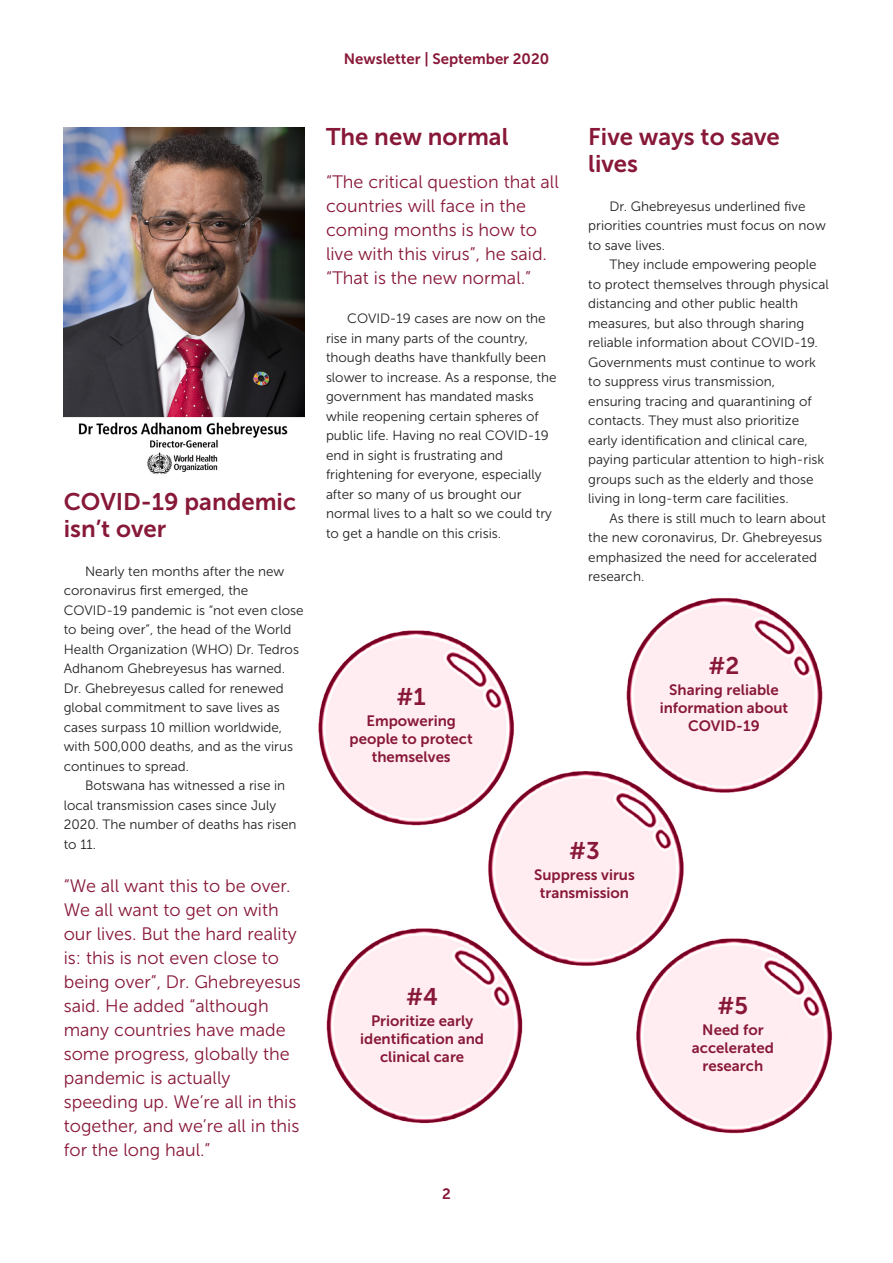
<style>
.page{position:relative;width:893px;height:1263px;background:#fff}
.page>*{position:absolute;margin:0;border:0;box-sizing:border-box;transform-origin:0 0}
.t1{font:24px/27px "Museo Sans 700";color:#881838}
.t2{font:18px/24px "Museo Sans 300";color:#881838}
.t3{font:15px/18px "Museo Sans 700";color:#881838;text-align:center}
.t4{font:13.5px/19.5px "Museo Sans 300";color:#231f20}
</style>
<div class="page">
<img style="left:318px;top:597px;width:514px;height:537px">
<img style="left:64px;top:128px;width:241px;height:347px">
<p class="t3" style="left:344px;top:50px;width:207px">Newsletter | September 2020</p>
<h1 class="t1" style="left:64px;top:488px;width:234px">COVID-19 pandemic isn’t over</h1>
<p class="t4" style="left:64px;top:561px;width:241px;text-indent:21px">Nearly ten months after the new coronavirus first emerged, the COVID-19 pandemic is “not even close to being over”, the head of the World Health Organization (WHO) Dr. Tedros Adhanom Ghebreyesus has warned.<br>Dr. Ghebreyesus called for renewed global commitment to save lives as cases surpass 10 million worldwide, with 500,000 deaths, and as the virus continues to spread.</p>
<p class="t4" style="left:64px;top:776px;width:234px;text-indent:21px">Botswana has witnessed a rise in local transmission cases since July<br>2020. The number of deaths has risen to 11.</p>
<p class="t2" style="left:64px;top:874px;width:239px">“We all want this to be over.<br>We all want to get on with our lives. But the hard reality is: this is not even close to being over”, Dr. Ghebreyesus said. He added “although many countries have made some progress, globally the pandemic is actually speeding up. We’re all in this together, and we’re all in this for the long haul.”</p>
<h1 class="t1" style="left:326px;top:123px;width:184px">The new normal</h1>
<h2 class="t2" style="left:326px;top:170px;width:234px">“The critical question that all countries will face in the coming months is how to live with this virus”, he said. “That is the new normal.”</h2>
<p class="t4" style="left:326px;top:309px;width:232px;text-indent:21px">COVID-19 cases are now on the rise in many parts of the country, though deaths have thankfully been slower to increase. As a response, the government has mandated masks while reopening certain spheres of public life. Having no real COVID-19 end in sight is frustrating and frightening for everyone, especially after so many of us brought our normal lives to a halt so we could try to get a handle on this crisis.</p>
<h1 class="t1" style="left:397px;top:683px;width:31px">#1</h1>
<p class="t3" style="left:350px;top:711px;width:125px">Empowering people to protect themselves</p>
<h1 class="t1" style="left:588px;top:123px;width:193px">Five ways to save lives</h1>
<p class="t4" style="left:588px;top:196px;width:239px;text-indent:21px">Dr. Ghebreyesus underlined five priorities countries must focus on now to save lives.</p>
<p class="t4" style="left:588px;top:255px;width:242px;text-indent:21px">They include empowering people to protect themselves through physical distancing and other public health measures, but also through sharing reliable information about COVID-19.<br>Governments must continue to work to suppress virus transmission, ensuring tracing and quarantining of contacts. They must also prioritize early identification and clinical care, paying particular attention to high-risk groups such as the elderly and those living in long-term care facilities.</p>
<p class="t4" style="left:588px;top:508px;width:239px;text-indent:21px">As there is still much to learn about the new coronavirus, Dr. Ghebreyesus emphasized the need for accelerated research.</p>
<h1 class="t1" style="left:709px;top:652px;width:32px">#2</h1>
<p class="t3" style="left:660px;top:681px;width:130px">Sharing reliable information about<br>COVID-19</p>
<h1 class="t1" style="left:406px;top:983px;width:33px">#4</h1>
<p class="t3" style="left:360px;top:1011px;width:125px">Prioritize early identification and clinical care</p>
<p class="t3" style="left:442px;top:1185px;width:10px">2</p>
<h1 class="t1" style="left:569px;top:837px;width:32px">#3</h1>
<p class="t3" style="left:534px;top:865px;width:102px">Suppress virus transmission</p>
<h1 class="t1" style="left:718px;top:992px;width:32px">#5</h1>
<p class="t3" style="left:692px;top:1021px;width:84px">Need for accelerated research</p>
</div>
